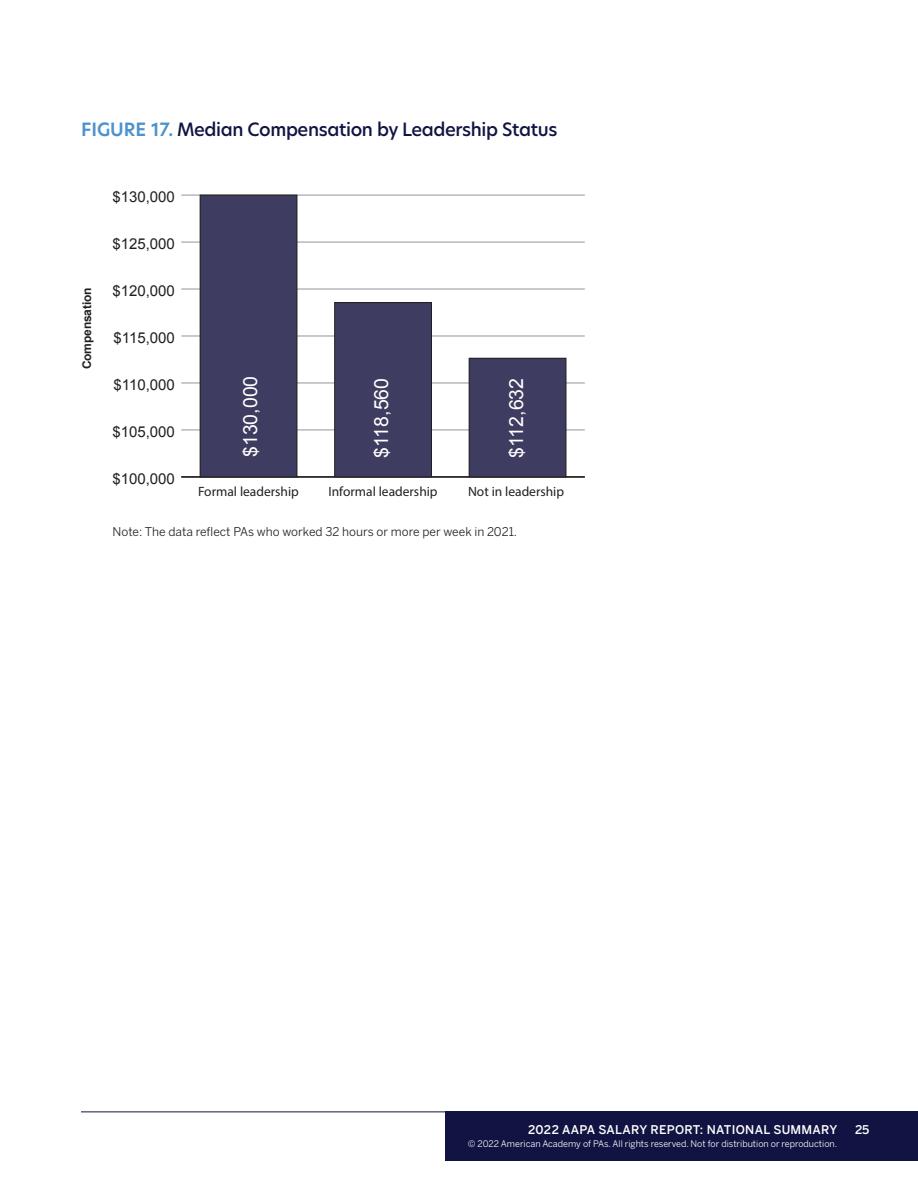
<style>
.page{position:relative;width:918px;height:1188px;background:#fff}
.page>*{position:absolute;margin:0;border:0;box-sizing:border-box;transform-origin:0 0}
.t1{font:19.5px "Arial";color:#fff}
.t2{font:500 18px "New Hero";letter-spacing:-.02em;color:#111442}
.t3{font:15px "Arial";color:#231f20}
.t4{font:13.5px "Myriad Pro";color:#231f20}
.t5{font:12px "Benton Sans";color:#231f20}
.t6{font:500 12px "Benton Sans";letter-spacing:.025em;color:#fff}
.t7{font:700 12px "Arial";letter-spacing:-.01em;color:#231f20}
.t8{font:9px "Benton Sans";color:#fff}
.s1{font-weight:600;color:#4c92ce}
</style>
<div class="page">
<hr style="left:181px;top:476px;width:404px;height:2px;background:#231f20">
<hr style="left:181px;top:430px;width:404px;height:1px;background:#939598">
<hr style="left:181px;top:383px;width:404px;height:1px;background:#939598">
<hr style="left:181px;top:336px;width:404px;height:1px;background:#939598">
<hr style="left:181px;top:289px;width:404px;height:1px;background:#939598">
<hr style="left:181px;top:242px;width:404px;height:1px;background:#939598">
<hr style="left:181px;top:195px;width:404px;height:1px;background:#939598">
<div style="left:200px;top:195px;width:97px;height:282px;background:#3e3c60"></div>
<div style="left:200px;top:195px;width:97px;height:282px;border:1px solid #231f20"></div>
<div style="left:335px;top:303px;width:96px;height:174px;background:#3e3c60"></div>
<div style="left:334px;top:302px;width:98px;height:175px;border:1px solid #231f20"></div>
<div style="left:469px;top:358px;width:97px;height:119px;background:#3e3c60"></div>
<div style="left:469px;top:358px;width:97px;height:119px;border:1px solid #231f20"></div>
<div style="left:446px;top:1112px;width:472px;height:49px;background:#111442"></div>
<hr style="left:81px;top:1112px;width:837px;height:1px;background:#111442">
<h2 class="t2" style="left:81px;top:117px;width:478px"><span class="s1">FIGURE 17.</span> Median Compensation by Leadership Status</h2>
<h3 class="t3" style="left:112px;top:187px;width:64px">$130,000</h3>
<h3 class="t7" style="left:79px;top:369px;width:84px;rotate:-90deg">Compensation</h3>
<h3 class="t3" style="left:112px;top:234px;width:64px">$125,000</h3>
<h3 class="t3" style="left:112px;top:281px;width:64px">$120,000</h3>
<h3 class="t3" style="left:114px;top:328px;width:63px">$115,000</h3>
<h3 class="t3" style="left:114px;top:375px;width:63px">$110,000</h3>
<h3 class="t3" style="left:112px;top:422px;width:64px">$105,000</h3>
<h3 class="t3" style="left:112px;top:469px;width:64px">$100,000</h3>
<h1 class="t1" style="left:238px;top:457px;width:83px;rotate:-90deg">$130,000</h1>
<h1 class="t1" style="left:369px;top:458px;width:81px;rotate:-90deg">$118,560</h1>
<h1 class="t1" style="left:503px;top:458px;width:81px;rotate:-90deg">$112,632</h1>
<h3 class="t4" style="left:198px;top:483px;width:102px">Formal leadership</h3>
<h3 class="t4" style="left:328px;top:483px;width:111px">Informal leadership</h3>
<h3 class="t4" style="left:468px;top:483px;width:98px">Not in leadership</h3>
<h3 class="t5" style="left:112px;top:525px;width:406px">Note: The data reflect PAs who worked 32 hours or more per week in 2021.</h3>
<h3 class="t6" style="left:528px;top:1122px;width:311px">2022 AAPA SALARY REPORT: NATIONAL SUMMARY</h3>
<p class="t8" style="left:468px;top:1139px;width:371px">© 2022 American Academy of PAs. All rights reserved. Not for distribution or reproduction.</p>
<h3 class="t6" style="left:855px;top:1122px;width:16px">25</h3>
</div>
